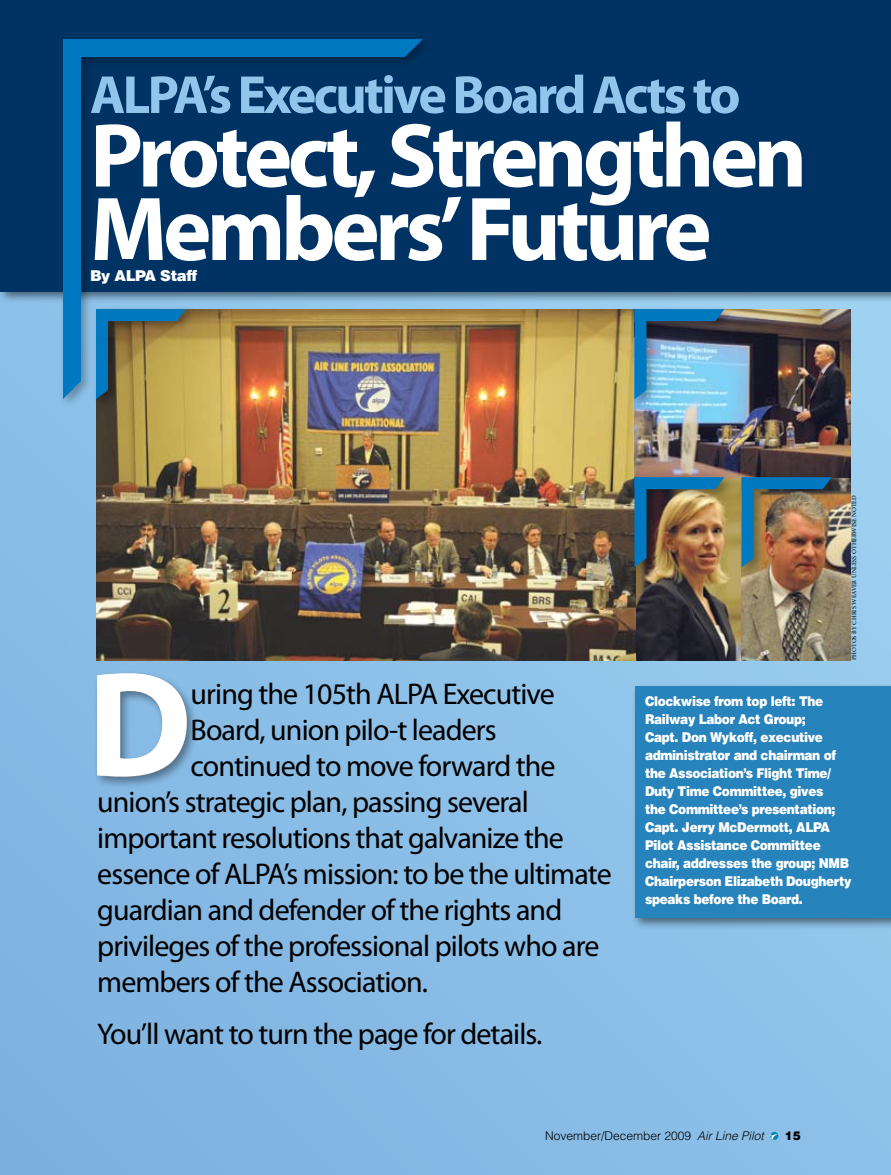
<style>
.page{position:relative;width:891px;height:1175px;background:#fff}
.page>*{position:absolute;margin:0;border:0;box-sizing:border-box;transform-origin:0 0}
.t1{font:700 150.3px "Myriad Pro";color:#fff}
.t2{font:700 91.5px/73.5px "Myriad Pro";letter-spacing:-.05em;color:#fff}
.t3{font:700 54px "Myriad Pro";letter-spacing:-.05em;color:#92c5eb}
.t4{font:30px "Myriad Pro";letter-spacing:-.03em;color:#000}
.t5{font:900 15px "Helvetica";letter-spacing:-.03em;color:#fff}
.t6{font:900 13.5px/18px "Helvetica";letter-spacing:-.03em;color:#fff;scale:.9 1}
.t7{font:300 12px "Helvetica";color:#000}
.t8{font:900 12px "Helvetica";color:#000}
.t9{font:6px "Stone Serif";color:#000}
.s1{font-style:italic}
</style>
<div class="page">
<div style="left:0;top:291px;width:891px;height:883px;background:#89bde6"></div>
<div style="left:0;top:0;width:891px;height:304px;background:#000;opacity:.5"></div>
<div style="left:1px;top:0;width:890px;height:291px;background:#003363"></div>
<img style="left:636px;top:477px;width:106px;height:183px">
<img style="left:742px;top:477px;width:108px;height:183px">
<div style="left:631px;top:682px;width:260px;height:248px;background:#000;opacity:.5"></div>
<div style="left:635px;top:686px;width:256px;height:231px;background:#2783bb"></div>
<svg style="left:770px;top:1132px;width:8px;height:7px"></svg>
<div style="left:93px;top:669px;width:106px;height:120px;background:#000;opacity:.4"></div>
<div style="left:59px;top:35px;width:375px;height:375px;background:#000;opacity:.3"></div>
<img style="left:96px;top:309px;width:540px;height:351px">
<div style="left:92px;top:305px;width:105px;height:105px;background:#000;opacity:.3"></div>
<svg style="left:63px;top:39px;width:360px;height:360px"></svg>
<img style="left:635px;top:309px;width:215px;height:168px">
<div style="left:630px;top:305px;width:106px;height:105px;background:#000;opacity:.3"></div>
<svg style="left:634px;top:309px;width:90px;height:90px;background:#5897bc"></svg>
<div style="left:630px;top:473px;width:106px;height:105px;background:#000;opacity:.3"></div>
<img style="left:634px;top:477px;width:90px;height:90px">
<div style="left:738px;top:473px;width:105px;height:105px;background:#000;opacity:.3"></div>
<img style="left:742px;top:477px;width:90px;height:90px">
<h3 class="t3" style="left:90px;top:60px;width:652px">ALPA’s Executive Board Acts to</h3>
<h2 class="t2" style="left:90px;top:116px;width:719px">Protect, Strengthen<br>Members’Future</h2>
<p class="t5" style="left:90px;top:266px;width:109px">By ALPA Staff</p>
<p class="t9" style="left:850px;top:660px;width:166px;rotate:-90deg">PHOTOS BY CHRIS WEAVER UNLESS OTHERWISE NOTED</p>
<h1 class="t1" style="left:87px;top:626px;width:106px">D</h1>
<p class="t4" style="left:191px;top:675px;width:366px">uring the 105th ALPA Executive</p>
<p class="t4" style="left:191px;top:711px;width:308px">Board, union pilo‑t leaders</p>
<p class="t4" style="left:191px;top:747px;width:367px">continued to move forward the</p>
<p class="t4" style="left:97px;top:783px;width:433px">union’s strategic plan, passing several</p>
<p class="t4" style="left:97px;top:819px;width:468px">important resolutions that galvanize the</p>
<p class="t4" style="left:97px;top:855px;width:516px">essence of ALPA’s mission: to be the ultimate</p>
<p class="t4" style="left:97px;top:891px;width:467px">guardian and defender of the rights and</p>
<p class="t4" style="left:97px;top:927px;width:504px">privileges of the professional pilots who are</p>
<p class="t4" style="left:97px;top:963px;width:332px">members of the Association.</p>
<p class="t4" style="left:97px;top:1015px;width:447px">You’ll want to turn the page for details.</p>
<p class="t6" style="left:645px;top:691px;width:231px">Clockwise from top left: The<br>Railway Labor Act Group;<br>Capt. Don Wykoff, executive administrator and chairman of the Association’s Flight Time/<br>Duty Time Committee, gives<br>the Committee’s presentation;<br>Capt. Jerry McDermott, ALPA<br>Pilot Assistance Committee chair, addresses the group; NMB<br>Chairperson Elizabeth Dougherty speaks before the Board.</p>
<p class="t7" style="left:545px;top:1128px;width:220px">November/December 2009 <span class="s1">Air Line Pilot</span></p>
<p class="t8" style="left:785px;top:1127px;width:18px">15</p>
</div>
